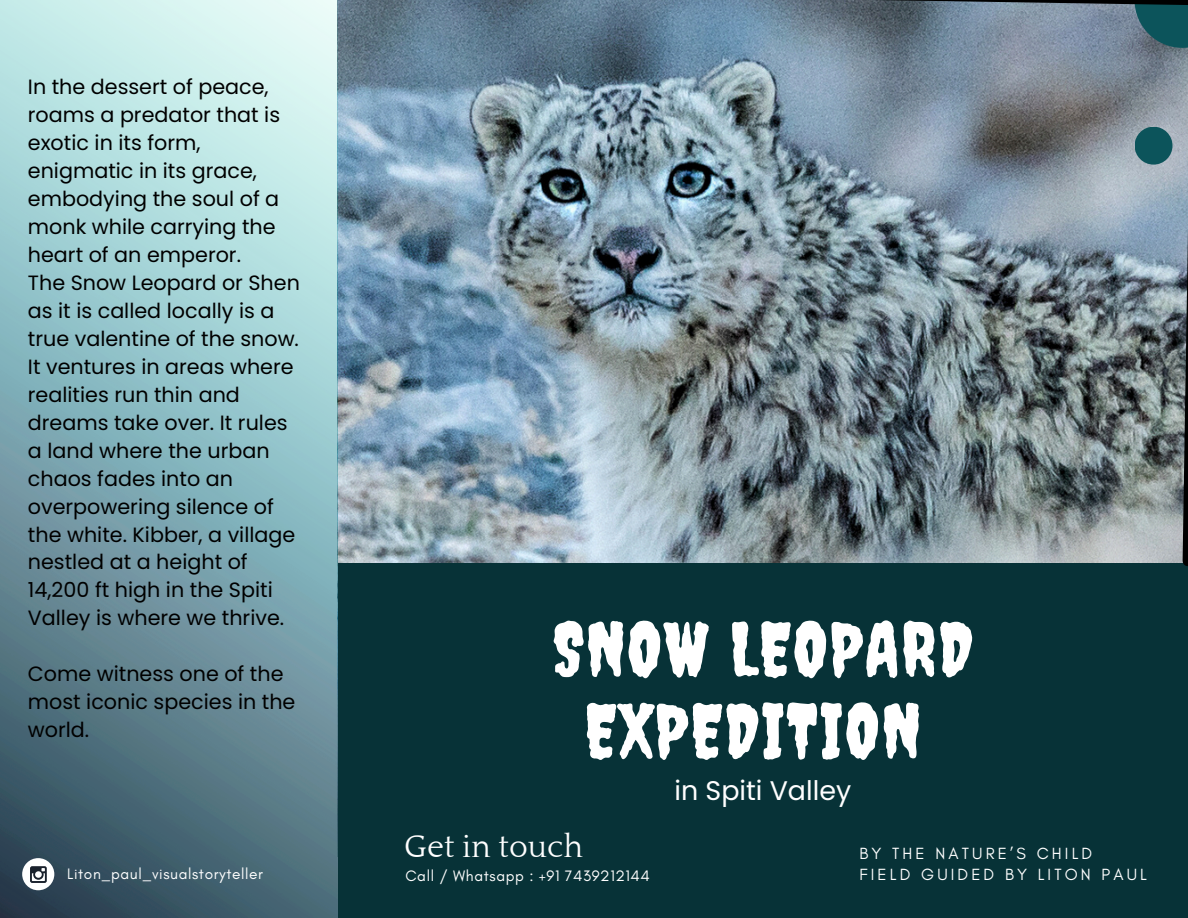
<style>
.page{position:relative;width:1188px;height:918px;background:#fff}
.page>*{position:absolute;margin:0;border:0;box-sizing:border-box;transform-origin:0 0}
.t1{font:75.45px/81.8px "Creepster";letter-spacing:.03em;color:#fff;text-align:center}
.t2{font:32.25px "Quattrocento";color:#fff}
.t3{font:26.85px "Poppins";color:#fff}
.t4{font:20.7px/27.9px "Poppins";color:#000}
.t5{font:16.5px "Glacial Indifference";letter-spacing:.19em;color:#fff}
.t6{font:15.45px "Glacial Indifference";letter-spacing:.04em;color:#fff}
</style>
<div class="page">
<div style="left:338px;top:563px;width:850px;height:355px;background:#073237"></div>
<img style="left:0;top:567px;width:338px;height:351px">
<div style="left:22px;top:858px;width:32px;height:32px;background:#fff;border-radius:50%"></div>
<svg style="left:30px;top:866px;width:17px;height:17px"></svg>
<img style="left:0;top:0;width:1188px;height:567px">
<h1 class="t4" style="left:28px;top:73px;width:274px">In the dessert of peace, roams a predator that is exotic in its form, enigmatic in its grace, embodying the soul of a monk while carrying the heart of an emperor.<br>The Snow Leopard or Shen as it is called locally is a true valentine of the snow.<br>It ventures in areas where realities run thin and dreams take over. It rules a land where the urban chaos fades into an overpowering silence of the white. Kibber, a village nestled at a height of<br>14,200 ft high in the Spiti<br>Valley is where we thrive.</h1>
<h3 class="t4" style="left:28px;top:660px;width:269px">Come witness one of the most iconic species in the world.</h3>
<p class="t6" style="left:67px;top:864px;width:197px">Liton_paul_visualstoryteller</p>
<p class="t1" style="left:553px;top:608px;width:421px">SNOW LEOPARD<br>EXPEDITION</p>
<p class="t3" style="left:675px;top:772px;width:178px">in Spiti Valley</p>
<p class="t2" style="left:404px;top:830px;width:180px">Get in touch</p>
<h4 class="t5" style="left:860px;top:843px;width:234px">BY THE NATURE’S CHILD</h4>
<h4 class="t6" style="left:405px;top:866px;width:246px">Call / Whatsapp : +91 7439212144</h4>
<h4 class="t5" style="left:860px;top:865px;width:289px">FIELD GUIDED BY LITON PAUL</h4>
</div>
